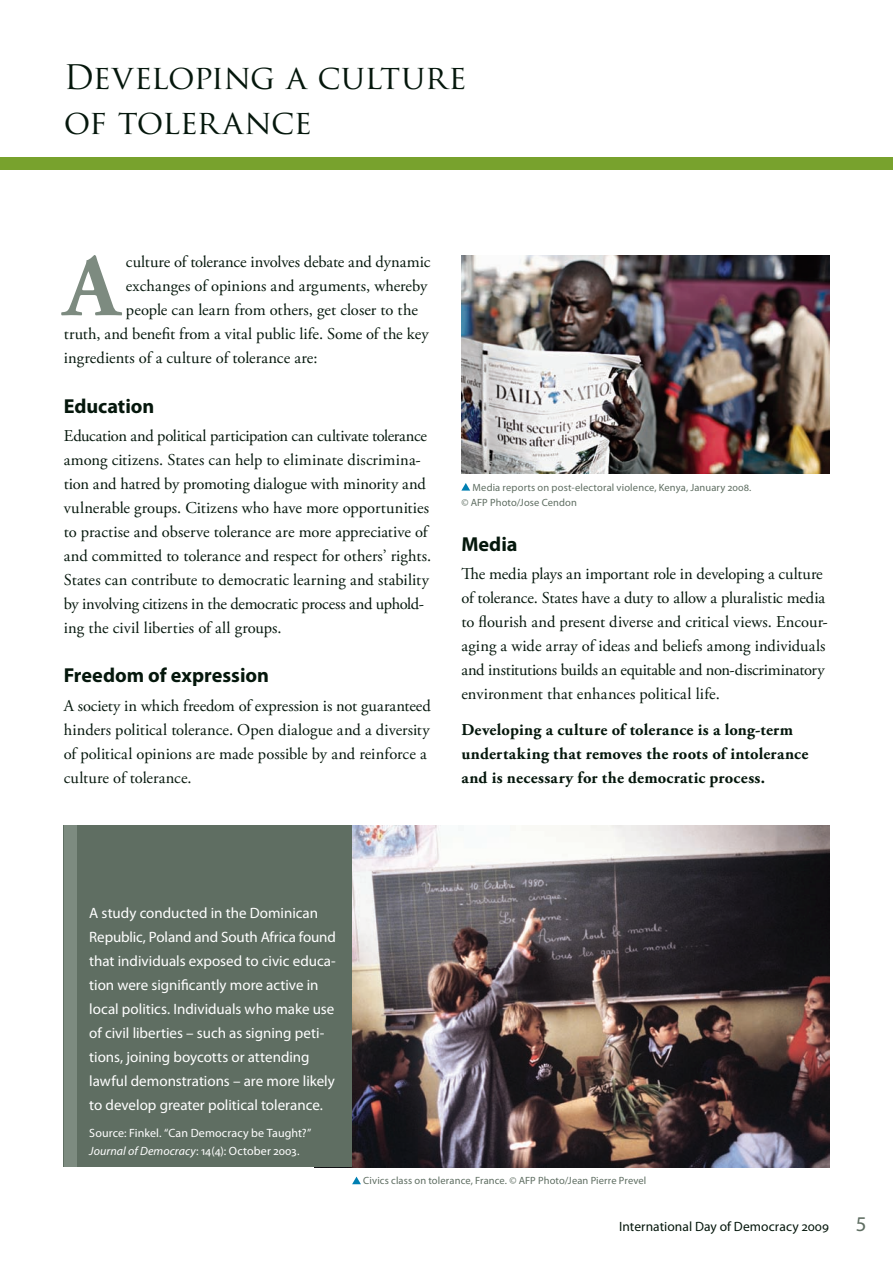
<style>
.page{position:relative;width:893px;height:1263px;background:#fff}
.page>*{position:absolute;margin:0;border:0;box-sizing:border-box;transform-origin:0 0}
.t1{font:700 88.95px "Adobe Garamond Pro";color:#7d8b80}
.t2{font:33px/45px "Trajan Pro";letter-spacing:-.02em;color:#05170c}
.t3{font:21px "Myriad Pro";color:#5f6e62}
.t4{font:700 20.25px "Myriad Pro";color:#05170c}
.t5{font:16.5px/24px "Adobe Garamond Pro";letter-spacing:-.005em;color:#05170c}
.t6{font:700 16.5px/23.9px "Adobe Garamond Pro";letter-spacing:.015em;color:#05170c}
.t7{font:15px/24px "Myriad Pro";color:#fff}
.t8{font:13.5px "Myriad Pro";letter-spacing:.005em;color:#05170c}
.t9{font:12px/18px "Myriad Pro";letter-spacing:.01em;color:#fff}
.t10{font:10.5px/15px "Myriad Pro";letter-spacing:.015em;color:#5f6e62}
.s1{font-style:italic}
</style>
<div class="page">
<img style="left:352px;top:825px;width:477px;height:342px">
<div style="left:64px;top:825px;width:288px;height:342px;background:#5f6e62"></div>
<svg style="left:352px;top:1176px;width:9px;height:8px"></svg>
<svg style="left:461px;top:483px;width:9px;height:8px"></svg>
<div style="left:0;top:157px;width:893px;height:13px;background:#78a22d"></div>
<div style="left:64px;top:825px;width:13px;height:342px;background:#7d8b80"></div>
<img style="left:461px;top:255px;width:368px;height:219px">
<h2 class="t2" style="left:64px;top:54px;width:404px">Developing a culture of tolerance</h2>
<h1 class="t1" style="left:64px;top:235px;width:57px">A</h1>
<p class="t5" style="left:126px;top:250px;width:306px">culture of tolerance involves debate and dynamic</p>
<p class="t5" style="left:126px;top:274px;width:303px">exchanges of opinions and arguments, whereby</p>
<p class="t5" style="left:126px;top:298px;width:293px">people can learn from others, get closer to the</p>
<p class="t5" style="left:64px;top:322px;width:366px">truth, and benefit from a vital public life. Some of the key</p>
<p class="t5" style="left:64px;top:346px;width:255px">ingredients of a culture of tolerance are:</p>
<p class="t4" style="left:64px;top:393px;width:92px">Education</p>
<p class="t5" style="left:64px;top:424px;width:369px">Education and political participation can cultivate tolerance among citizens. States can help to eliminate discrimina&shy;tion and hatred by promoting dialogue with minority and vulnerable groups. Citizens who have more opportunities to practise and observe tolerance are more appreciative of and committed to tolerance and respect for others’ rights.<br>States can contribute to democratic learning and stability by involving citizens in the democratic process and uphold&shy;ing the civil liberties of all groups.</p>
<p class="t4" style="left:64px;top:662px;width:207px">Freedom of expression</p>
<p class="t5" style="left:64px;top:694px;width:368px">A society in which freedom of expression is not guaranteed hinders political tolerance. Open dialogue and a diversity of political opinions are made possible by and reinforce a culture of tolerance.</p>
<p class="t10" style="left:461px;top:479px;width:292px;text-indent:11px">Media reports on post-electoral violence, Kenya, January 2008. © AFP Photo/Jose Cendon</p>
<p class="t4" style="left:461px;top:531px;width:58px">Media</p>
<p class="t5" style="left:461px;top:563px;width:368px">The media plays an important role in developing a culture of tolerance. States have a duty to allow a pluralistic media to flourish and present diverse and critical views. Encour&shy;aging a wide array of ideas and beliefs among individuals and institutions builds an equitable and non-discriminatory environment that enhances political life.</p>
<p class="t6" style="left:461px;top:718px;width:348px">Developing a culture of tolerance is a long-term undertaking that removes the roots of intolerance and is necessary for the democratic process.</p>
<p class="t7" style="left:89px;top:901px;width:248px">A study conducted in the Dominican Republic, Poland and South Africa found that individuals exposed to civic educa&shy;tion were significantly more active in local politics. Individuals who make use of civil liberties – such as signing peti&shy;tions, joining boycotts or attending lawful demonstrations – are more likely to develop greater political tolerance.</p>
<p class="t9" style="left:89px;top:1123px;width:224px">Source: Finkel. “Can Democracy be Taught?”<br><span class="s1">Journal of Democracy</span>: 14(4): October 2003.</p>
<p class="t10" style="left:363px;top:1173px;width:285px">Civics class on tolerance, France. © AFP Photo/Jean Pierre Prevel</p>
<p class="t8" style="left:619px;top:1218px;width:211px">International Day of Democracy 2009</p>
<p class="t3" style="left:856px;top:1211px;width:12px">5</p>
</div>
